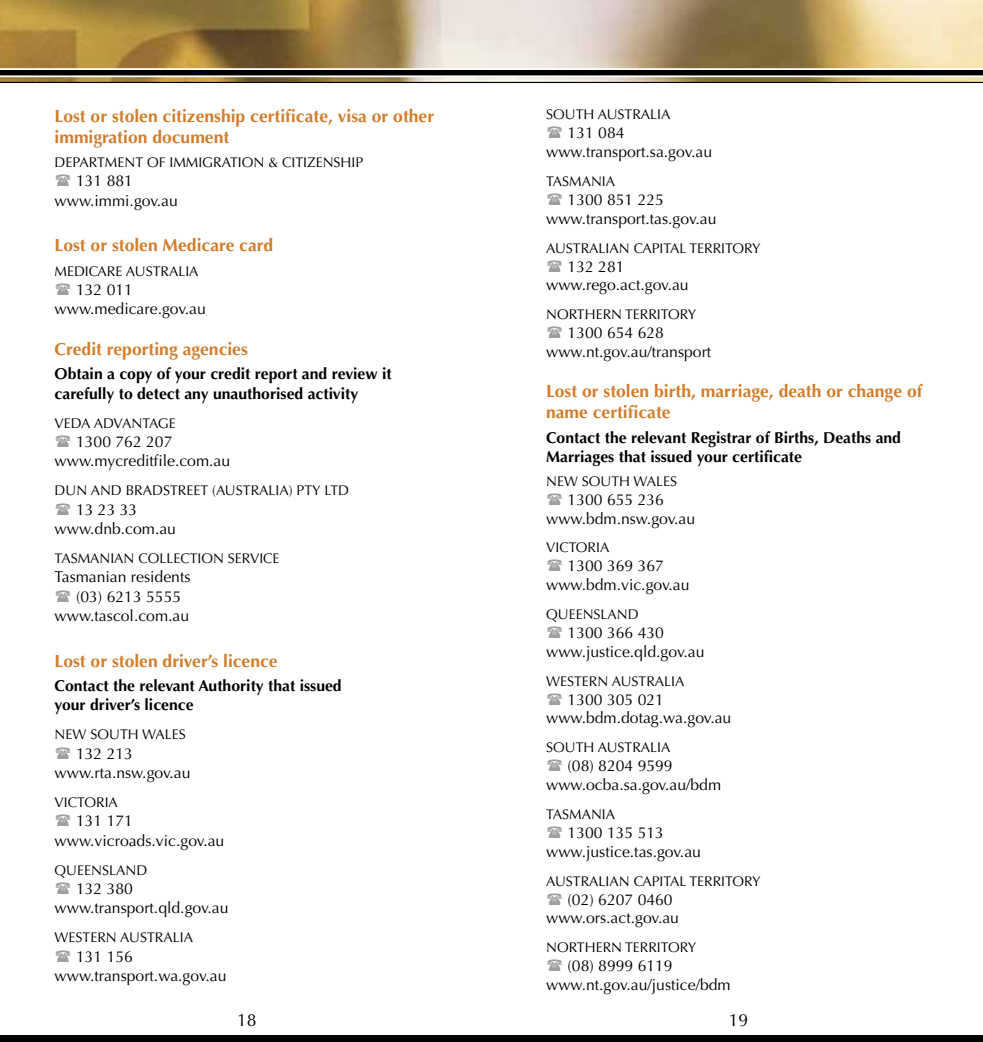
<style>
.page{position:relative;width:983px;height:1042px;background:#fff}
.page>*{position:absolute;margin:0;border:0;box-sizing:border-box;transform-origin:0 0}
.Head_2{font:700 17.5px/21px "Optima";color:#d17c2a}
.t1{font:17.5px "Optima";color:#000}
.Text{font:15.75px/18.9px "Optima";color:#000}
.Text-2{font:700 15.75px/19.2px "Optima";color:#000}
.Text_orange{font:14px "Optima";color:#000}
</style>
<div class="page">
<svg style="left:0;top:0;width:982px;height:83px;background:#b59e71"></svg>
<svg style="left:0;top:68px;width:982px;height:9px"></svg>
<div style="left:0;top:1035px;width:982px;height:7px;background:#000"></div>
<p class="Head_2" style="left:55px;top:106px;width:381px">Lost or stolen citizenship certificate, visa or other immigration document</p>
<p class="Text_orange" style="left:55px;top:154px;width:310px">DEPARTMENT OF IMMIGRATION &amp; CITIZENSHIP</p>
<p class="Text" style="left:55px;top:172px;width:125px;text-indent:21px">131 881 www.immi.gov.au</p>
<p class="Head_2" style="left:55px;top:235px;width:220px">Lost or stolen Medicare card</p>
<p class="Text_orange" style="left:55px;top:263px;width:145px">MEDICARE AUSTRALIA</p>
<p class="Text" style="left:55px;top:280px;width:153px;text-indent:21px">132 011 www.medicare.gov.au</p>
<p class="Head_2" style="left:55px;top:339px;width:195px">Credit reporting agencies</p>
<p class="Text-2" style="left:55px;top:364px;width:338px">Obtain a copy of your credit report and review it carefully to detect any unauthorised activity</p>
<p class="Text_orange" style="left:55px;top:415px;width:123px">VEDA ADVANTAGE</p>
<p class="Text" style="left:55px;top:432px;width:177px;text-indent:21px">1300 762 207 www.mycreditfile.com.au</p>
<p class="Text_orange" style="left:55px;top:482px;width:296px">DUN AND BRADSTREET (AUSTRALIA) PTY LTD</p>
<p class="Text" style="left:55px;top:500px;width:123px;text-indent:21px">13 23 33 www.dnb.com.au</p>
<p class="Text_orange" style="left:55px;top:550px;width:226px">TASMANIAN COLLECTION SERVICE</p>
<p class="Text" style="left:55px;top:568px;width:137px">Tasmanian residents</p>
<p class="Text" style="left:76px;top:587px;width:107px">(03) 6213 5555</p>
<p class="Text" style="left:55px;top:606px;width:136px">www.tascol.com.au</p>
<p class="Head_2" style="left:55px;top:650px;width:224px">Lost or stolen driver’s licence</p>
<p class="Text-2" style="left:55px;top:676px;width:288px">Contact the relevant Authority that issued your driver’s licence</p>
<p class="Text_orange" style="left:55px;top:726px;width:133px">NEW SOUTH WALES</p>
<p class="Text" style="left:55px;top:744px;width:137px;text-indent:21px">132 213 www.rta.nsw.gov.au</p>
<p class="Text_orange" style="left:55px;top:794px;width:65px">VICTORIA</p>
<p class="Text" style="left:55px;top:811px;width:171px;text-indent:21px">131 171 www.vicroads.vic.gov.au</p>
<p class="Text_orange" style="left:55px;top:862px;width:94px">QUEENSLAND</p>
<p class="Text" style="left:55px;top:879px;width:175px;text-indent:21px">132 380 www.transport.qld.gov.au</p>
<p class="Text_orange" style="left:55px;top:929px;width:140px">WESTERN AUSTRALIA</p>
<p class="Text" style="left:55px;top:947px;width:173px;text-indent:21px">131 156 www.transport.wa.gov.au</p>
<p class="Text_orange" style="left:546px;top:106px;width:126px">SOUTH AUSTRALIA</p>
<p class="Text" style="left:546px;top:124px;width:167px;text-indent:21px">131 084 www.transport.sa.gov.au</p>
<p class="Text_orange" style="left:546px;top:173px;width:70px">TASMANIA</p>
<p class="Text" style="left:546px;top:190px;width:172px;text-indent:21px">1300 851 225 www.transport.tas.gov.au</p>
<p class="Text_orange" style="left:546px;top:240px;width:216px">AUSTRALIAN CAPITAL TERRITORY</p>
<p class="Text" style="left:546px;top:257px;width:144px;text-indent:21px">132 281 www.rego.act.gov.au</p>
<p class="Text_orange" style="left:546px;top:306px;width:152px">NORTHERN TERRITORY</p>
<p class="Text" style="left:546px;top:323px;width:167px;text-indent:21px">1300 654 628 www.nt.gov.au/transport</p>
<p class="Head_2" style="left:546px;top:381px;width:377px">Lost or stolen birth, marriage, death or change of name certificate</p>
<p class="Text-2" style="left:546px;top:428px;width:356px">Contact the relevant Registrar of Births, Deaths and<br>Marriages that issued your certificate</p>
<p class="Text_orange" style="left:546px;top:473px;width:133px">NEW SOUTH WALES</p>
<p class="Text" style="left:546px;top:490px;width:151px;text-indent:21px">1300 655 236 www.bdm.nsw.gov.au</p>
<p class="Text_orange" style="left:546px;top:539px;width:65px">VICTORIA</p>
<p class="Text" style="left:546px;top:557px;width:145px;text-align:center">1300 369 367 www.bdm.vic.gov.au</p>
<p class="Text_orange" style="left:546px;top:606px;width:94px">QUEENSLAND</p>
<p class="Text" style="left:546px;top:623px;width:160px;text-indent:21px">1300 366 430 www.justice.qld.gov.au</p>
<p class="Text_orange" style="left:546px;top:673px;width:140px">WESTERN AUSTRALIA</p>
<p class="Text" style="left:546px;top:690px;width:187px;text-indent:21px">1300 305 021 www.bdm.dotag.wa.gov.au</p>
<p class="Text_orange" style="left:546px;top:739px;width:126px">SOUTH AUSTRALIA</p>
<p class="Text" style="left:546px;top:756px;width:176px;text-indent:21px">(08) 8204 9599 www.ocba.sa.gov.au/bdm</p>
<p class="Text_orange" style="left:546px;top:806px;width:70px">TASMANIA</p>
<p class="Text" style="left:546px;top:823px;width:156px;text-indent:21px">1300 135 513 www.justice.tas.gov.au</p>
<p class="Text_orange" style="left:546px;top:873px;width:216px">AUSTRALIAN CAPITAL TERRITORY</p>
<p class="Text" style="left:546px;top:890px;width:134px;text-indent:21px">(02) 6207 0460 www.ors.act.gov.au</p>
<p class="Text_orange" style="left:546px;top:939px;width:152px">NORTHERN TERRITORY</p>
<p class="Text" style="left:546px;top:956px;width:186px;text-indent:21px">(08) 8999 6119 www.nt.gov.au/justice/bdm</p>
<p class="t1" style="left:237px;top:1010px;width:21px">18</p>
<p class="t1" style="left:728px;top:1010px;width:21px">19</p>
</div>
